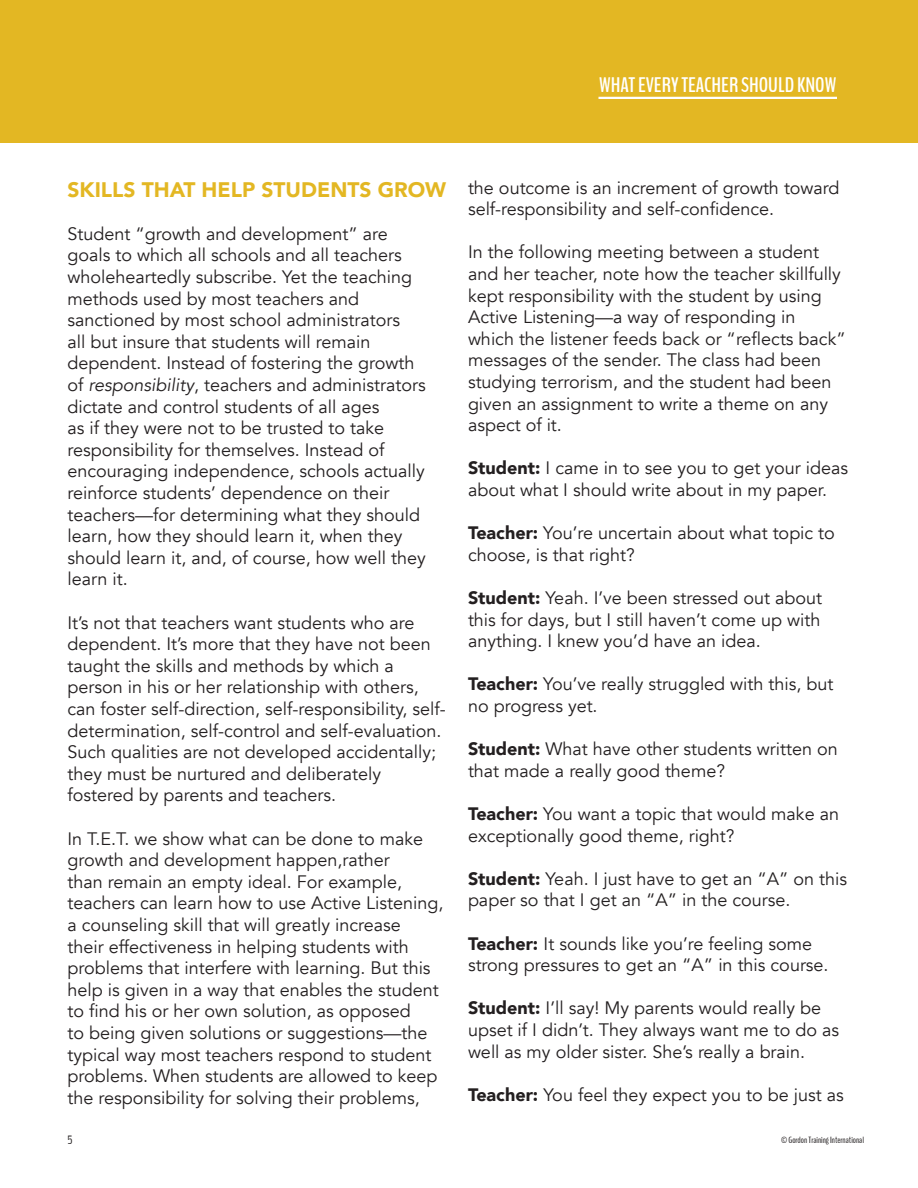
<style>
.page{position:relative;width:918px;height:1188px;background:#fff}
.page>*{position:absolute;margin:0;border:0;box-sizing:border-box;transform-origin:0 0}
.t1{font:700 21px "Bench Nine";color:#fff}
.t2{font:900 21px "Avenir";color:#e3b723}
.t3{font:18px/21.6px "Avenir";color:#231f20}
.t4{font:12px "Bench Nine";color:#231f20}
.t5{font:9px "Bench Nine";color:#231f20}
.s1{font-style:italic}
.s2{font-weight:900}
</style>
<div class="page">
<div style="left:0;top:0;width:918px;height:142px;background:#e3b723"></div>
<hr style="left:598px;top:97px;width:239px;height:2px;background:#fff">
<p class="t1" style="left:599px;top:71px;width:239px">WHAT EVERY TEACHER SHOULD KNOW</p>
<p class="t2" style="left:68px;top:171px;width:380px">SKILLS THAT HELP STUDENTS GROW</p>
<p class="t3" style="left:68px;top:223px;width:360px">Student “growth and development” are goals to which all schools and all teachers wholeheartedly subscribe. Yet the teaching methods used by most teachers and sanctioned by most school administrators<br>all but insure that students will remain dependent. Instead of fostering the growth of <span class="s1">responsibility</span>, teachers and administrators dictate and control students of all ages<br>as if they were not to be trusted to take responsibility for themselves. Instead of encouraging independence, schools actually reinforce students’ dependence on their teachers—for determining what they should learn, how they should learn it, when they should learn it, and, of course, how well they learn it.</p>
<p class="t3" style="left:68px;top:612px;width:380px">It’s not that teachers want students who are dependent. It’s more that they have not been taught the skills and methods by which a person in his or her relationship with others, can foster self-direction, self-responsibility, self&shy;determination, self-control and self-evaluation.<br>Such qualities are not developed accidentally; they must be nurtured and deliberately fostered by parents and teachers.</p>
<p class="t3" style="left:68px;top:828px;width:378px">In T.E.T. we show what can be done to make growth and development happen,rather<br>than remain an empty ideal. For example, teachers can learn how to use Active Listening, a counseling skill that will greatly increase<br>their effectiveness in helping students with problems that interfere with learning. But this help is given in a way that enables the student to find his or her own solution, as opposed<br>to being given solutions or suggestions—the typical way most teachers respond to student problems. When students are allowed to keep the responsibility for solving their problems,</p>
<p class="t3" style="left:468px;top:177px;width:373px">the outcome is an increment of growth toward self-responsibility and self-confidence.</p>
<p class="t3" style="left:468px;top:242px;width:379px">In the following meeting between a student and her teacher, note how the teacher skillfully kept responsibility with the student by using Active Listening—a way of responding in which the listener feeds back or “reflects back” messages of the sender. The class had been studying terrorism, and the student had been given an assignment to write a theme on any aspect of it.</p>
<p class="t3" style="left:468px;top:458px;width:382px"><span class="s2">Student:</span> I came in to see you to get your ideas about what I should write about in my paper.</p>
<p class="t3" style="left:468px;top:522px;width:368px"><span class="s2">Teacher:</span> You’re uncertain about what topic to choose, is that right?</p>
<p class="t3" style="left:468px;top:587px;width:356px;text-align:justify"><span class="s2">Student:</span> Yeah. I’ve been stressed out about this for days, but I still haven’t come up with anything. I knew you’d have an idea.</p>
<p class="t3" style="left:468px;top:674px;width:367px"><span class="s2">Teacher:</span> You’ve really struggled with this, but no progress yet.</p>
<p class="t3" style="left:468px;top:738px;width:371px"><span class="s2">Student:</span> What have other students written on that made a really good theme?</p>
<p class="t3" style="left:468px;top:803px;width:373px"><span class="s2">Teacher:</span> You want a topic that would make an exceptionally good theme, right?</p>
<p class="t3" style="left:468px;top:868px;width:381px"><span class="s2">Student:</span> Yeah. I just have to get an “A” on this paper so that I get an “A” in the course.</p>
<p class="t3" style="left:468px;top:933px;width:362px"><span class="s2">Teacher:</span> It sounds like you’re feeling some strong pressures to get an “A” in this course.</p>
<p class="t3" style="left:468px;top:998px;width:373px"><span class="s2">Student:</span> I’ll say! My parents would really be upset if I didn’t. They always want me to do as well as my older sister. She’s really a brain.</p>
<p class="t3" style="left:468px;top:1084px;width:377px"><span class="s2">Teacher:</span> You feel they expect you to be just as</p>
<p class="t4" style="left:68px;top:1133px;width:7px">5</p>
<p class="t5" style="left:781px;top:1134px;width:84px">© Gordon Training International</p>
</div>
